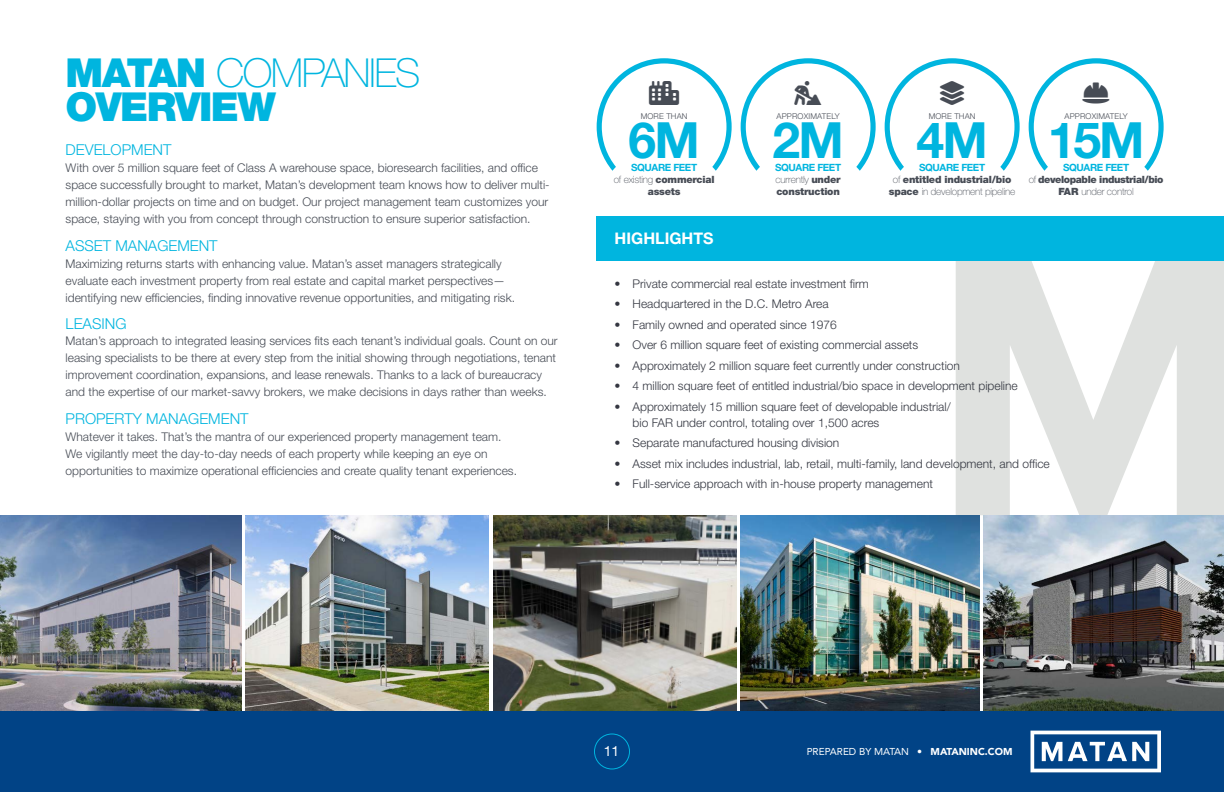
<style>
.page{position:relative;width:1224px;height:792px;background:#fff}
.page>*{position:absolute;margin:0;border:0;box-sizing:border-box;transform-origin:0 0}
.t1{font:700 50px "Helvetica Neue LT Std";letter-spacing:-.04em;color:#00b5df}
.t2{font:900 40px/34px "Helvetica Neue LT Std";letter-spacing:-.04em;color:#00b5df}
.t3{font:700 16px "Helvetica Neue LT Std";color:#fff}
.t4{font:300 15px "Helvetica Neue LT Std";color:#00b5df}
.t5{font:14px "Helvetica Neue LT Std";color:#fff}
.t6{font:300 12px/17px "Helvetica Neue LT Std";color:#474c55}
.t7{font:300 12px/16px "Helvetica Neue LT Std";color:#343741}
.t8{font:900 10px/12px "Helvetica Neue LT Std";letter-spacing:-.02em;color:#474c55;text-align:center}
.t9{font:900 10px/12px "Helvetica Neue LT Std";letter-spacing:-.04em;color:#474c55;text-align:center}
.t10{font:10px "Avenir";color:#fff}
.t11{font:300 8px "Helvetica Neue LT Std";letter-spacing:.02em;color:#474c55}
.s1{font-weight:100}
.s2{font-weight:700;color:#00b5df}
.s3{font-weight:900}
</style>
<div class="page">
<svg style="left:956px;top:261px;width:268px;height:254px;fill:#dfe1df"></svg>
<img style="left:741px;top:515px;width:238px;height:196px">
<img style="left:493px;top:515px;width:243px;height:196px">
<img style="left:246px;top:515px;width:243px;height:196px">
<img style="left:984px;top:515px;width:240px;height:196px">
<img style="left:0;top:515px;width:241px;height:196px">
<div style="left:597px;top:216px;width:627px;height:45px;background:#00b5df"></div>
<div style="left:0;top:711px;width:1224px;height:81px;background:#014386"></div>
<svg style="left:1030px;top:731px;width:131px;height:41px"></svg>
<div style="left:594px;top:734px;width:36px;height:36px;border:1px solid #00b5df;border-radius:50%"></div>
<svg style="left:597px;top:58px;width:135px;height:113px"></svg>
<svg style="left:885px;top:58px;width:135px;height:113px"></svg>
<svg style="left:741px;top:58px;width:135px;height:113px"></svg>
<svg style="left:1029px;top:58px;width:135px;height:113px"></svg>
<h2 class="t2" style="left:66px;top:55px;width:356px">MATAN <span class="s1">COMPANIES<br></span>OVERVIEW</h2>
<p class="t4" style="left:66px;top:141px;width:107px">DEVELOPMENT</p>
<p class="t6" style="left:66px;top:159px;width:486px">With over 5 million square feet of Class A warehouse space, bioresearch facilities, and office space successfully brought to market, Matan’s development team knows how to deliver multi&shy;million-dollar projects on time and on budget. Our project management team customizes your space, staying with you from concept through construction to ensure superior satisfaction.</p>
<p class="t4" style="left:66px;top:236px;width:154px">ASSET MANAGEMENT</p>
<p class="t6" style="left:66px;top:255px;width:451px">Maximizing returns starts with enhancing value. Matan’s asset managers strategically evaluate each investment property from real estate and capital market perspectives— identifying new efficiencies, finding innovative revenue opportunities, and mitigating risk.</p>
<p class="t4" style="left:66px;top:315px;width:62px">LEASING</p>
<p class="t6" style="left:66px;top:332px;width:494px">Matan’s approach to integrated leasing services fits each tenant’s individual goals. Count on our leasing specialists to be there at every step from the initial showing through negotiations, tenant improvement coordination, expansions, and lease renewals. Thanks to a lack of bureaucracy and the expertise of our market-savvy brokers, we make decisions in days rather than weeks.</p>
<p class="t4" style="left:66px;top:409px;width:184px">PROPERTY MANAGEMENT</p>
<p class="t6" style="left:66px;top:428px;width:453px">Whatever it takes. That’s the mantra of our experienced property management team.<br>We vigilantly meet the day-to-day needs of each property while keeping an eye on opportunities to maximize operational efficiencies and create quality tenant experiences.</p>
<p class="t11" style="left:641px;top:111px;width:48px">MORE THAN</p>
<h1 class="t1" style="left:629px;top:109px;width:73px">6M</h1>
<p class="t8" style="left:614px;top:161px;width:102px"><span class="s2">SQUARE FEET<br></span><span class="s1">of existing</span> commercial assets</p>
<h3 class="t3" style="left:615px;top:229px;width:100px">HIGHLIGHTS</h3>
<p class="t11" style="left:776px;top:111px;width:65px">APPROXIMATELY</p>
<h1 class="t1" style="left:773px;top:109px;width:73px">2M</h1>
<p class="t8" style="left:775px;top:161px;width:68px;text-align:justify"><span class="s2">SQUARE FEET </span><span class="s1">currently</span> under construction</p>
<p class="t11" style="left:929px;top:111px;width:48px">MORE THAN</p>
<h1 class="t1" style="left:917px;top:109px;width:73px">4M</h1>
<p class="t8" style="left:889px;top:161px;width:128px"><span class="s2">SQUARE FEET<br></span><span class="s1">of</span> entitled industrial/bio space <span class="s1">in development pipeline</span></p>
<p class="t11" style="left:1064px;top:111px;width:65px">APPROXIMATELY</p>
<h1 class="t1" style="left:1048px;top:109px;width:98px">15M</h1>
<p class="t9" style="left:1029px;top:161px;width:136px"><span class="s2">SQUARE FEET<br></span><span class="s1">of</span> developable industrial/bio<br>FAR <span class="s1">under control</span></p>
<p class="t7" style="left:615px;top:275px;width:256px">• Private commercial real estate investment firm</p>
<p class="t7" style="left:615px;top:296px;width:216px">• Headquartered in the D.C. Metro Area</p>
<p class="t7" style="left:615px;top:316px;width:224px">• Family owned and operated since 1976</p>
<p class="t7" style="left:615px;top:337px;width:305px">• Over 6 million square feet of existing commercial assets</p>
<p class="t7" style="left:615px;top:357px;width:347px">• Approximately 2 million square feet currently under construction</p>
<p class="t7" style="left:615px;top:378px;width:405px">• 4 million square feet of entitled industrial/bio space in development pipeline</p>
<p class="t7" style="left:633px;top:398px;width:320px;text-indent:-18px">• Approximately 15 million square feet of developable industrial/ bio FAR under control, totaling over 1,500 acres</p>
<p class="t7" style="left:615px;top:435px;width:226px">• Separate manufactured housing division</p>
<p class="t7" style="left:615px;top:455px;width:437px">• Asset mix includes industrial, lab, retail, multi-family, land development, and office</p>
<p class="t7" style="left:615px;top:476px;width:320px">• Full-service approach with in-house property management</p>
<p class="t5" style="left:604px;top:743px;width:17px">11</p>
<p class="t10" style="left:807px;top:743px;width:207px">PREPARED BY MATAN • <span class="s3">MATANINC.COM</span></p>
</div>
